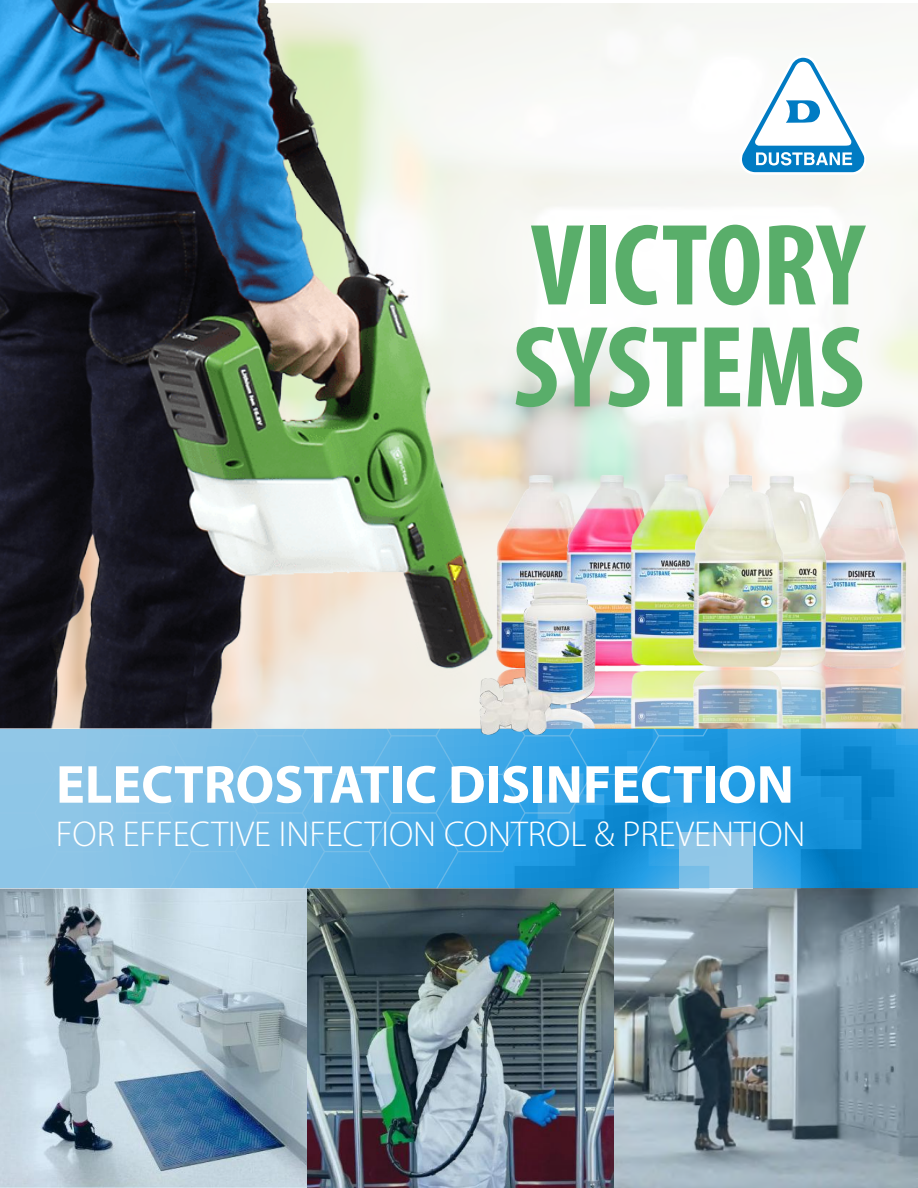
<style>
.page{position:relative;width:918px;height:1188px;background:#fff}
.page>*{position:absolute;margin:0;border:0;box-sizing:border-box;transform-origin:0 0}
.t1{font:700 condensed 117px/102px "Myriad Pro";color:#59ae6a}
.t2{font:700 54px "Myriad Pro";color:#fff}
.t3{font:300 36px "Myriad Pro";color:#fff}
</style>
<div class="page">
<img style="left:837px;top:676px;width:81px;height:53px">
<img style="left:801px;top:676px;width:36px;height:53px">
<img style="left:774px;top:676px;width:27px;height:53px">
<img style="left:0;top:1px;width:774px;height:728px">
<img style="left:0;top:888px;width:918px;height:300px">
<svg style="left:739px;top:55px;width:127px;height:120px"></svg>
<svg style="left:0;top:729px;width:416px;height:159px;background:#7bbee7"></svg>
<svg style="left:416px;top:729px;width:64px;height:80px;background:#4aace7"></svg>
<svg style="left:346px;top:809px;width:134px;height:79px;background:#47abe7"></svg>
<svg style="left:480px;top:729px;width:438px;height:160px;background:#2799dd"></svg>
<img style="left:482px;top:468px;width:70px;height:103px">
<img style="left:801px;top:468px;width:117px;height:208px">
<img style="left:552px;top:467px;width:56px;height:104px">
<img style="left:719px;top:463px;width:118px;height:211px">
<img style="left:472px;top:571px;width:144px;height:168px">
<img style="left:608px;top:464px;width:123px;height:215px">
<img style="left:674px;top:470px;width:127px;height:206px">
<h1 class="t1" style="left:513px;top:212px;width:353px">VICTORY<br>SYSTEMS</h1>
<h2 class="t2" style="left:56px;top:749px;width:740px">ELECTROSTATIC DISINFECTION</h2>
<p class="t3" style="left:56px;top:813px;width:751px">FOR EFFECTIVE INFECTION CONTROL &amp; PREVENTION</p>
</div>
